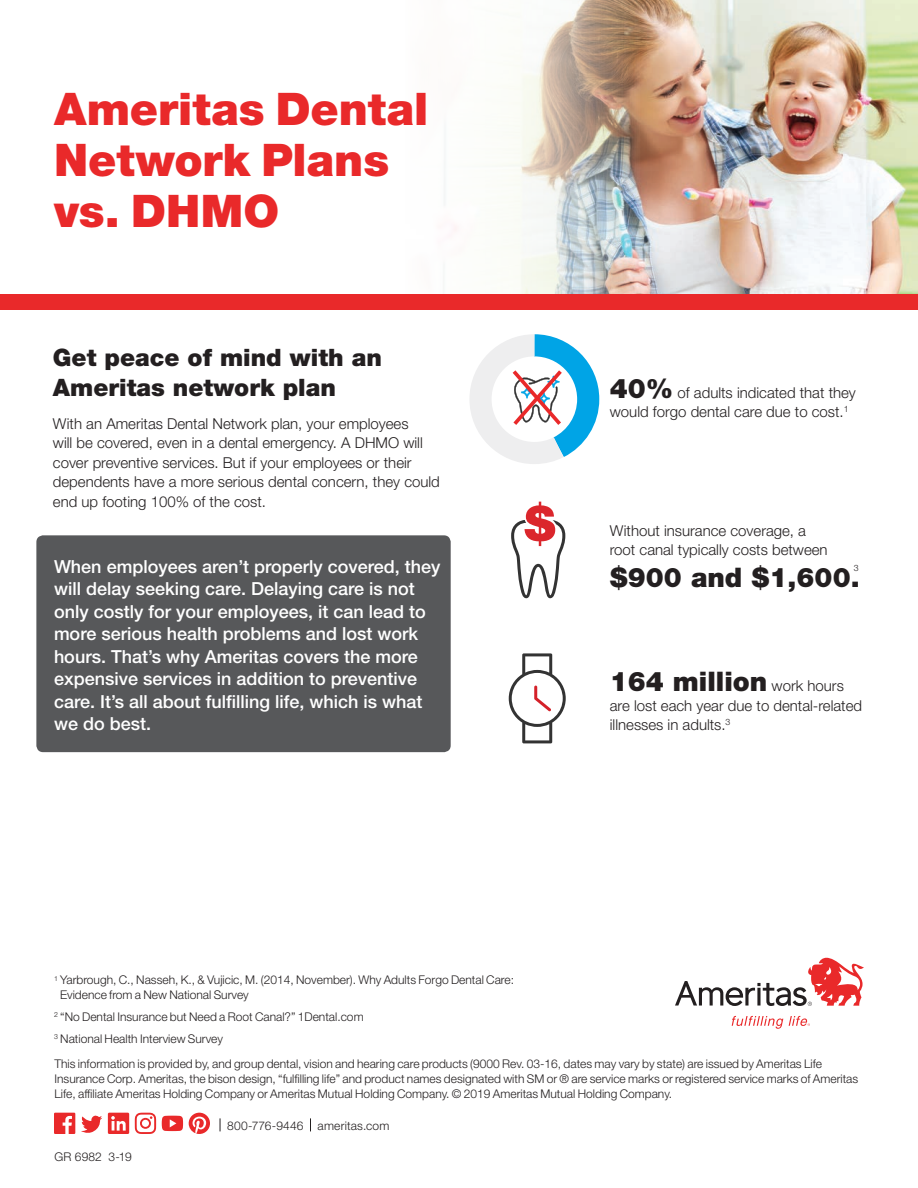
<style>
.page{position:relative;width:918px;height:1188px;background:#fff}
.page>*{position:absolute;margin:0;border:0;box-sizing:border-box;transform-origin:0 0}
.t1{font:900 45px/51px "Helvetica Neue LT Std";color:#e9292a}
.t2{font:900 27px "Helvetica Neue LT Std";color:#231f20}
.t3{font:900 24px/30px "Helvetica Neue LT Std";color:#231f20}
.t4{font:900 21px "Helvetica Neue LT Std";color:#fff}
.t5{font:500 18px/22.5px "Helvetica Neue LT Std";color:#fff}
.t6{font:300 15px/19.5px "Helvetica Neue LT Std";color:#231f20}
.t7{font:300 12px/15px "Helvetica Neue LT Std";color:#231f20}
.t8{font:300 8.7px "Helvetica Neue LT Std";color:#231f20}
.s1{font-weight:900;font-size:27px}
.s2{font-weight:300;font-size:15px}
</style>
<div class="page">
<img style="left:405px;top:0;width:513px;height:295px">
<img style="left:405px;top:0;width:235px;height:294px">
<div style="left:0;top:295px;width:918px;height:15px;background:#e9292a"></div>
<svg style="left:189px;top:1113px;width:21px;height:21px"></svg>
<svg style="left:162px;top:1116px;width:21px;height:15px"></svg>
<svg style="left:135px;top:1113px;width:21px;height:21px"></svg>
<svg style="left:108px;top:1113px;width:21px;height:21px"></svg>
<svg style="left:81px;top:1116px;width:21px;height:17px"></svg>
<svg style="left:54px;top:1113px;width:21px;height:21px"></svg>
<svg style="left:220px;top:1118px;width:1px;height:13px"></svg>
<svg style="left:310px;top:1118px;width:1px;height:13px"></svg>
<svg style="left:732px;top:1016px;width:78px;height:13px"></svg>
<svg style="left:675px;top:958px;width:189px;height:48px"></svg>
<div style="left:36px;top:535px;width:415px;height:217px;background:#57585a;border-radius:7px"></div>
<svg style="left:470px;top:334px;width:130px;height:130px"></svg>
<svg style="left:509px;top:653px;width:57px;height:90px"></svg>
<svg style="left:511px;top:502px;width:54px;height:96px"></svg>
<h1 class="t1" style="left:54px;top:83px;width:376px">Ameritas Dental<br>Network Plans vs. DHMO</h1>
<h3 class="t3" style="left:53px;top:342px;width:330px">Get peace of mind with an<br>Ameritas network plan</h3>
<p class="t6" style="left:53px;top:414px;width:389px">With an Ameritas Dental Network plan, your employees<br>will be covered, even in a dental emergency. A DHMO will cover preventive services. But if your employees or their dependents have a more serious dental concern, they could end up footing 100% of the cost.</p>
<p class="t5" style="left:54px;top:555px;width:388px">When employees aren’t properly covered, they will delay seeking care. Delaying care is not only costly for your employees, it can lead to more serious health problems and lost work hours. That’s why Ameritas covers the more expensive services in addition to preventive care. It’s all about fulfilling life, which is what we do best.</p>
<h3 class="t4" style="left:54px;top:701px;width:369px">Subscribe to ameritasinsight.com</h3>
<p class="t6" style="left:610px;top:382px;width:248px"><span class="s1">40%</span> of adults indicated that they would forgo dental care due to cost.<sup>1</sup></p>
<p class="t6" style="left:610px;top:520px;width:219px">Without insurance coverage, a root canal typically costs between</p>
<h2 class="t2" style="left:610px;top:561px;width:251px">$900 and $1,600.</h2>
<p class="t8" style="left:854px;top:563px;width:6px">3</p>
<h2 class="t2" style="left:610px;top:665px;width:236px">164 million <span class="s2">work hours</span></h2>
<p class="t6" style="left:610px;top:695px;width:254px">are lost each year due to dental-related illnesses in adults.<sup>3</sup></p>
<p class="t7" style="left:60px;top:972px;width:456px;text-indent:-6px"><sup>1</sup> Yarbrough, C., Nasseh, K., &amp; Vujicic, M. (2014, November). Why Adults Forgo Dental Care:<br>Evidence from a New National Survey</p>
<p class="t7" style="left:54px;top:1006px;width:311px;line-height:21.8px"><sup>2</sup> “No Dental Insurance but Need a Root Canal?” 1Dental.com<br><sup>3</sup> National Health Interview Survey</p>
<p class="t7" style="left:54px;top:1056px;width:805px">This information is provided by, and group dental, vision and hearing care products (9000 Rev. 03-16, dates may vary by state) are issued by Ameritas Life<br>Insurance Corp. Ameritas, the bison design, “fulfilling life” and product names designated with SM or ® are service marks or registered service marks of Ameritas<br>Life, affiliate Ameritas Holding Company or Ameritas Mutual Holding Company. © 2019 Ameritas Mutual Holding Company.</p>
<p class="t7" style="left:227px;top:1118px;width:164px">800-776-9446 ameritas.com</p>
<p class="t7" style="left:54px;top:1149px;width:79px">GR 6982 3-19</p>
</div>
